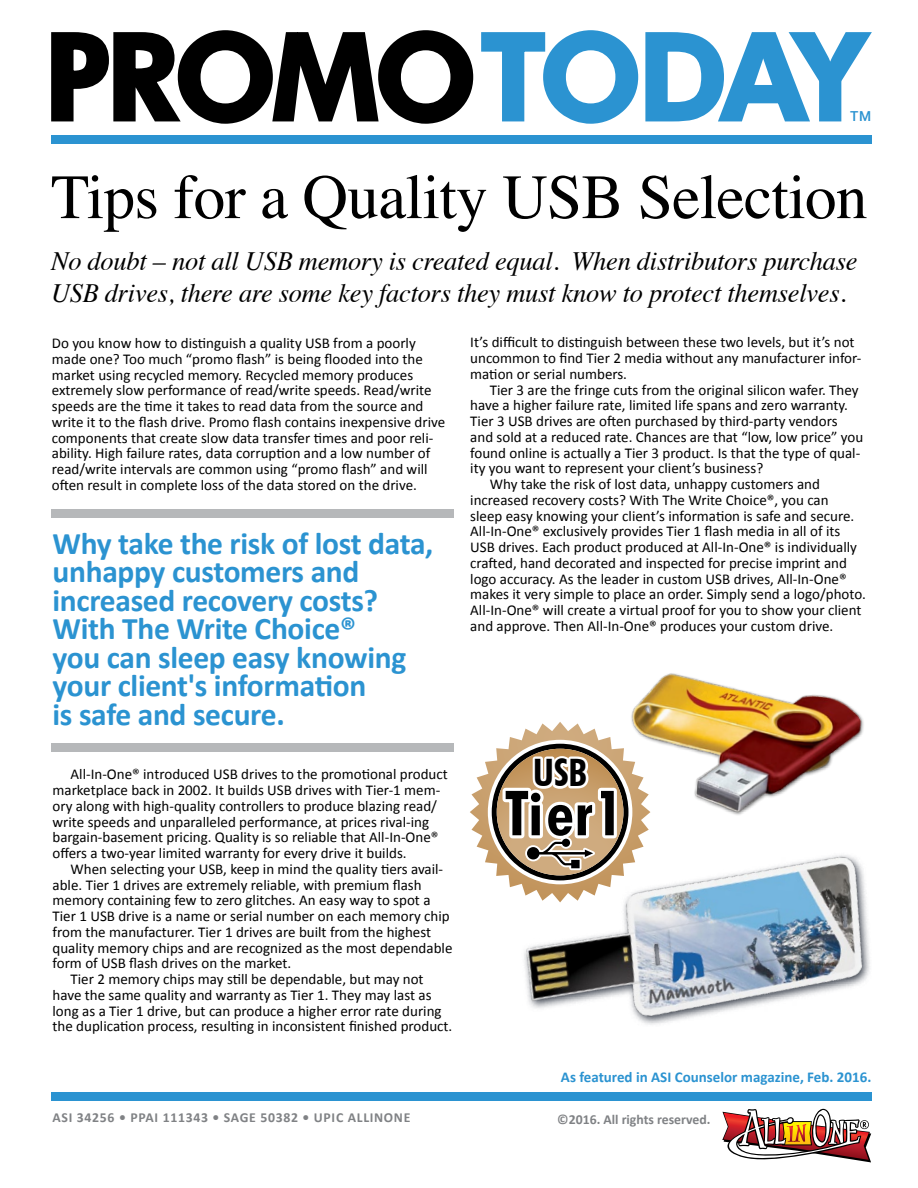
<style>
.page{position:relative;width:918px;height:1188px;background:#fff}
.page>*{position:absolute;margin:0;border:0;box-sizing:border-box;transform-origin:0 0}
.t1{font:800 119.4px "Futura BT";letter-spacing:-.035em;color:#000}
.t2{font:63px "Times";letter-spacing:-.01em;color:#000}
.t3{font:700 condensed 62.25px "Futura BT";letter-spacing:.03em;color:#000}
.t4{font:700 condensed 37.8px "Futura BT";color:#000}
.t5{font:700 31.5px/28.5px "Calibri";letter-spacing:-.01em;color:#2b93d1}
.t6{font:italic 26.4px/31.7px "Times";letter-spacing:-.01em;color:#000}
.t7{font:15px/15.8px "Calibri";color:#000}
.t8{font:700 15px "Calibri";color:#2b93d1}
.t9{font:700 13.8px "Calibri";letter-spacing:.05em;color:#808285}
.t10{font:700 13.8px "Calibri";color:#808285}
.t11{font:500 13.8px "Roboto";color:#2b93d1}
.s1{color:#2b93d1}
</style>
<div class="page">
<svg style="left:51px;top:30px;width:821px;height:94px"></svg>
<div style="left:51px;top:135px;width:820px;height:9px;background:#2b93d1"></div>
<div style="left:51px;top:1092px;width:820px;height:9px;background:#2b93d1"></div>
<svg style="left:722px;top:1109px;width:149px;height:53px"></svg>
<svg style="left:470px;top:722px;width:179px;height:127px"></svg>
<img style="left:563px;top:673px;width:301px;height:144px">
<img style="left:484px;top:831px;width:386px;height:194px">
<div style="left:51px;top:743px;width:403px;height:9px;background:#b6b8ba"></div>
<div style="left:51px;top:509px;width:403px;height:9px;background:#b6b8ba"></div>
<p class="t1" style="left:44px;top:4px;width:824px">PROMO <span class="s1">TODAY</span></p>
<p class="t11" style="left:850px;top:107px;width:23px">TM</p>
<p class="t2" style="left:51px;top:138px;width:818px">Tips for a Quality USB Selection</p>
<p class="t6" style="left:51px;top:244px;width:808px">No doubt – not all USB memory is created equal. When distributors purchase<br>USB drives, there are some key factors they must know to protect themselves.</p>
<p class="t7" style="left:52px;top:335px;width:395px">Do you know how to distinguish a quality USB from a poorly made one? Too much “promo flash” is being flooded into the market using recycled memory. Recycled memory produces extremely slow performance of read/write speeds. Read/write speeds are the time it takes to read data from the source and write it to the flash drive. Promo flash contains inexpensive drive components that create slow data transfer times and poor reli&shy;ability. High failure rates, data corruption and a low number of read/write intervals are common using “promo flash” and will often result in complete loss of the data stored on the drive.</p>
<p class="t5" style="left:53px;top:529px;width:382px">Why take the risk of lost data,</p>
<p class="t5" style="left:53px;top:558px;width:308px">unhappy customers and</p>
<p class="t5" style="left:53px;top:586px;width:327px">increased recovery costs?</p>
<p class="t5" style="left:53px;top:615px;width:355px">With The Write Choice® you can sleep easy knowing your client's information<br>is safe and secure.</p>
<p class="t7" style="left:71px;top:766px;width:379px">All-In-One® introduced USB drives to the promotional product</p>
<p class="t7" style="left:53px;top:782px;width:389px">marketplace back in 2002. It builds USB drives with Tier-1 mem-</p>
<p class="t7" style="left:53px;top:798px;width:386px">ory along with high-quality controllers to produce blazing read/</p>
<p class="t7" style="left:53px;top:814px;width:378px">write speeds and unparalleled performance, at prices rival-ing</p>
<p class="t7" style="left:53px;top:829px;width:387px">bargain-basement pricing. Quality is so reliable that All-In-One®</p>
<p class="t7" style="left:53px;top:845px;width:356px">offers a two-year limited warranty for every drive it builds.</p>
<p class="t7" style="left:71px;top:861px;width:374px">When selecting your USB, keep in mind the quality tiers avail-</p>
<p class="t7" style="left:53px;top:877px;width:371px">able. Tier 1 drives are extremely reliable, with premium flash</p>
<p class="t7" style="left:53px;top:892px;width:379px">memory containing few to zero glitches. An easy way to spot a</p>
<p class="t7" style="left:53px;top:908px;width:399px">Tier 1 USB drive is a name or serial number on each memory chip</p>
<p class="t7" style="left:53px;top:924px;width:380px">from the manufacturer. Tier 1 drives are built from the highest</p>
<p class="t7" style="left:53px;top:940px;width:401px">quality memory chips and are recognized as the most dependable</p>
<p class="t7" style="left:53px;top:955px;width:240px">form of USB flash drives on the market.</p>
<p class="t7" style="left:71px;top:971px;width:355px">Tier 2 memory chips may still be dependable, but may not</p>
<p class="t7" style="left:53px;top:987px;width:381px">have the same quality and warranty as Tier 1. They may last as</p>
<p class="t7" style="left:53px;top:1003px;width:391px">long as a Tier 1 drive, but can produce a higher error rate during</p>
<p class="t7" style="left:53px;top:1018px;width:401px">the duplication process, resulting in inconsistent finished product.</p>
<p class="t7" style="left:470px;top:335px;width:386px">It’s difficult to distinguish between these two levels, but it’s not</p>
<p class="t7" style="left:470px;top:350px;width:393px">uncommon to find Tier 2 media without any manufacturer infor-</p>
<p class="t7" style="left:470px;top:366px;width:158px">mation or serial numbers.</p>
<p class="t7" style="left:490px;top:382px;width:370px">Tier 3 are the fringe cuts from the original silicon wafer. They</p>
<p class="t7" style="left:470px;top:398px;width:379px">have a higher failure rate, limited life spans and zero warranty.</p>
<p class="t7" style="left:470px;top:413px;width:369px">Tier 3 USB drives are often purchased by third-party vendors</p>
<p class="t7" style="left:470px;top:429px;width:395px">and sold at a reduced rate. Chances are that “low, low price” you</p>
<p class="t7" style="left:470px;top:445px;width:392px">found online is actually a Tier 3 product. Is that the type of qual-</p>
<p class="t7" style="left:470px;top:461px;width:295px">ity you want to represent your client’s business?</p>
<p class="t7" style="left:490px;top:476px;width:332px">Why take the risk of lost data, unhappy customers and</p>
<p class="t7" style="left:470px;top:492px;width:360px">increased recovery costs? With The Write Choice®, you can</p>
<p class="t7" style="left:470px;top:508px;width:386px">sleep easy knowing your client’s information is safe and secure.</p>
<p class="t7" style="left:470px;top:524px;width:372px">All-In-One® exclusively provides Tier 1 flash media in all of its</p>
<p class="t7" style="left:470px;top:539px;width:388px">USB drives. Each product produced at All-In-One® is individually</p>
<p class="t7" style="left:470px;top:555px;width:378px">crafted, hand decorated and inspected for precise imprint and</p>
<p class="t7" style="left:470px;top:571px;width:378px">logo accuracy. As the leader in custom USB drives, All-In-One®</p>
<p class="t7" style="left:470px;top:587px;width:397px">makes it very simple to place an order. Simply send a logo/photo.</p>
<p class="t7" style="left:470px;top:602px;width:393px">All-In-One® will create a virtual proof for you to show your client</p>
<p class="t7" style="left:470px;top:618px;width:365px">and approve. Then All-In-One® produces your custom drive.</p>
<p class="t4" style="left:533px;top:750px;width:55px">USB</p>
<p class="t3" style="left:505px;top:775px;width:119px">Tier1</p>
<p class="t8" style="left:561px;top:1067px;width:312px">As featured in ASI Counselor magazine, Feb. 2016.</p>
<p class="t9" style="left:53px;top:1109px;width:359px">ASI 34256 • PPAI 111343 • SAGE 50382 • UPIC ALLINONE</p>
<p class="t10" style="left:557px;top:1110px;width:155px">©2016. All rights reserved.</p>
</div>
